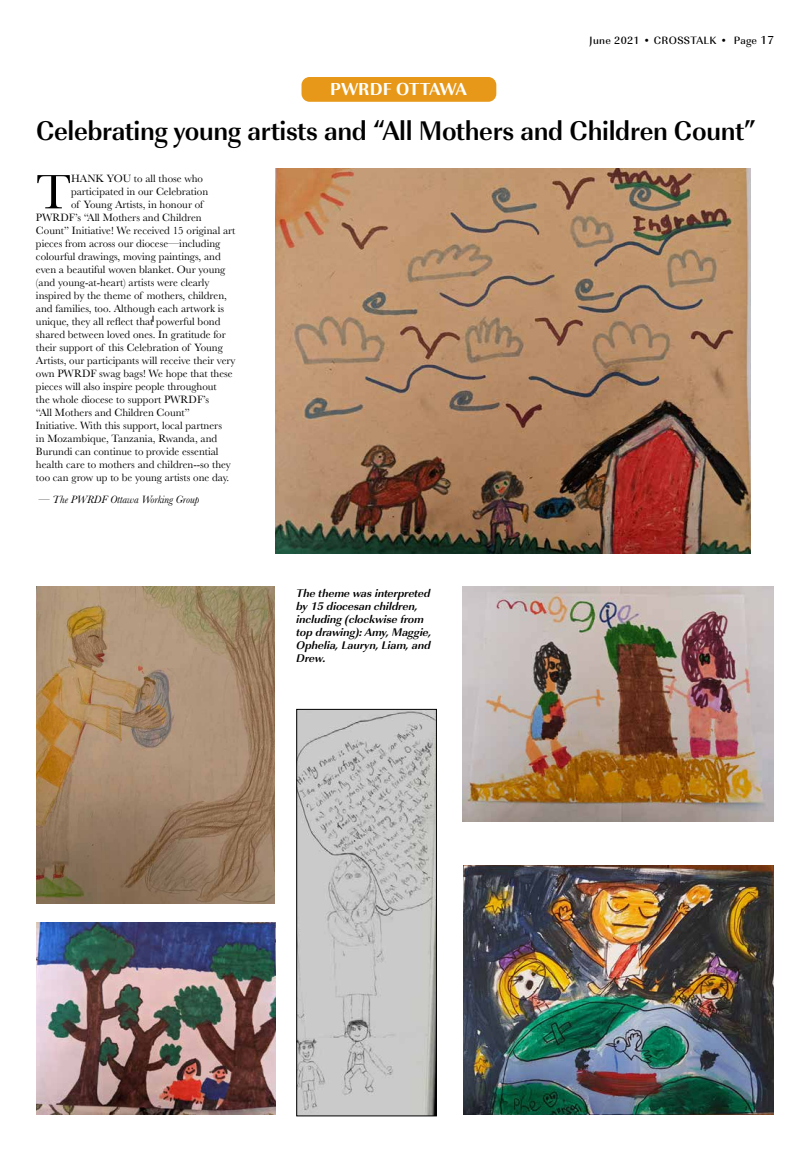
<style>
.page{position:relative;width:792px;height:1152px;background:#fff}
.page>*{position:absolute;margin:0;border:0;box-sizing:border-box;transform-origin:0 0}
.t1{font:50.3px "Baskerville";color:#000}
.t2{font:700 28px "Imperial URW";letter-spacing:-.01em;color:#000;scale:.95 1}
.t3{font:700 expanded 18px "Imperial URW";letter-spacing:-.005em;color:#fff;scale:.95 1}
.t4{font:italic 700 11.5px/13px "Imperial URW";color:#000}
.t5{font:11px "Baskerville";color:#000}
.t6{font:italic 11px "Baskerville";color:#000}
.t7{font:500 11px "Imperial URW";letter-spacing:.03em;color:#000}
.s1{font-style:inherit}
.s2{font-size:12px}
</style>
<div class="page">
<div style="left:301px;top:76px;width:196px;height:27px;background:#e79818;border-radius:9px"></div>
<div style="left:300px;top:75px;width:198px;height:29px;border:2px solid #fff;border-radius:9px"></div>
<img style="left:462px;top:587px;width:312px;height:235px">
<img style="left:36px;top:922px;width:240px;height:193px">
<img style="left:464px;top:866px;width:310px;height:249px">
<img style="left:36px;top:587px;width:238px;height:317px">
<img style="left:275px;top:169px;width:475px;height:384px">
<img style="left:299px;top:711px;width:136px;height:403px">
<div style="left:297px;top:709px;width:140px;height:407px;border:1px solid #000"></div>
<p class="t7" style="left:590px;top:33px;width:186px">June 2021 • CROSSTALK <span class="s1">•</span> Page <span class="s2">17</span></p>
<h3 class="t3" style="left:330px;top:75px;width:145px">PWRDF OTTAWA</h3>
<h2 class="t2" style="left:36px;top:110px;width:760px">Celebrating young artists and “All Mothers and Children Count”</h2>
<h1 class="t1" style="left:36px;top:160px;width:37px">T</h1>
<p class="t5" style="left:71px;top:172px;width:133px">HANK YOU to all those who</p>
<p class="t5" style="left:71px;top:185px;width:139px">participated in our Celebration</p>
<p class="t5" style="left:71px;top:198px;width:134px">of Young Artists, in honour of</p>
<p class="t5" style="left:36px;top:211px;width:167px">PWRDF’s “All Mothers and Children</p>
<p class="t5" style="left:36px;top:224px;width:201px">Count” Initiative! We received 15 original art</p>
<p class="t5" style="left:36px;top:237px;width:186px">pieces from across our diocese—including</p>
<p class="t5" style="left:36px;top:250px;width:186px">colourful drawings, moving paintings, and</p>
<p class="t5" style="left:36px;top:263px;width:191px">even a beautiful woven blanket. Our young</p>
<p class="t5" style="left:36px;top:276px;width:175px">(and young-at-heart) artists were clearly</p>
<p class="t5" style="left:36px;top:289px;width:192px">inspired by the theme of mothers, children,</p>
<p class="t5" style="left:36px;top:302px;width:190px">and families, too. Although each artwork is</p>
<p class="t5" style="left:36px;top:315px;width:186px">unique, they all reflect that powerful bond</p>
<p class="t5" style="left:36px;top:328px;width:191px">shared between loved ones. In gratitude for</p>
<p class="t5" style="left:36px;top:341px;width:188px">their support of this Celebration of Young</p>
<p class="t5" style="left:36px;top:354px;width:201px">Artists, our participants will receive their very</p>
<p class="t5" style="left:36px;top:367px;width:198px">own PWRDF swag bags! We hope that these</p>
<p class="t5" style="left:36px;top:380px;width:182px">pieces will also inspire people throughout</p>
<p class="t5" style="left:36px;top:393px;width:175px">the whole diocese to support PWRDF’s</p>
<p class="t5" style="left:36px;top:406px;width:155px">“All Mothers and Children Count”</p>
<p class="t5" style="left:36px;top:419px;width:188px">Initiative. With this support, local partners</p>
<p class="t5" style="left:36px;top:432px;width:183px">in Mozambique, Tanzania, Rwanda, and</p>
<p class="t5" style="left:36px;top:445px;width:184px">Burundi can continue to provide essential</p>
<p class="t5" style="left:36px;top:458px;width:196px">health care to mothers and children--so they</p>
<p class="t5" style="left:36px;top:471px;width:195px">too can grow up to be young artists one day.</p>
<p class="t6" style="left:39px;top:493px;width:162px">— The PWRDF Ottawa Working Group</p>
<p class="t4" style="left:297px;top:586px;width:137px">The theme was interpreted by 15 diocesan children, including (clockwise from top drawing): Amy, Maggie,<br>Ophelia, Lauryn, Liam, and<br>Drew.</p>
</div>
